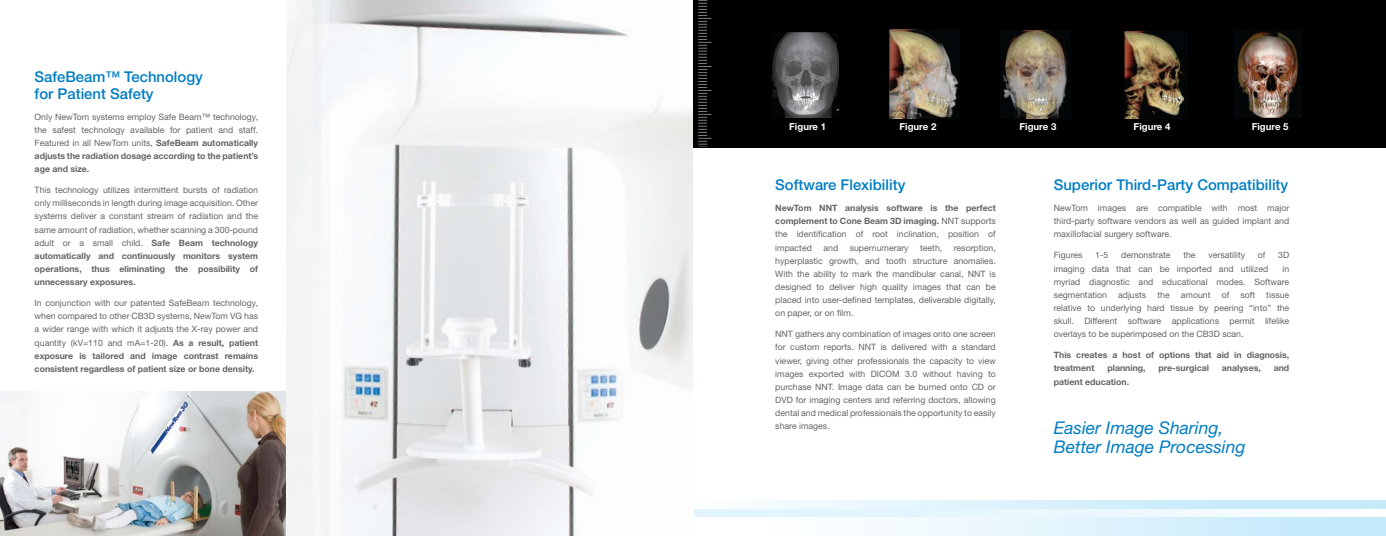
<style>
.page{position:relative;width:1386px;height:536px;background:#fff}
.page>*{position:absolute;margin:0;border:0;box-sizing:border-box;transform-origin:0 0}
.t1{font:italic 17.5px/19.2px "Helvetica Neue";color:#007dc3}
.t2{font:500 14.88px/16.6px "Helvetica Neue";color:#007dc3}
.t3{font:700 9.62px "Helvetica Neue";color:#fff}
.t4{font:8.75px/13.1px "Helvetica Neue";color:#636467;text-align:justify}
.t5{font:700 8.75px/13.1px "Helvetica Neue";color:#636467;text-align:justify}
.s1{font-weight:700}
.s2{font-weight:400}
</style>
<div class="page">
<div style="left:693px;top:0;width:693px;height:147px;background:#000"></div>
<img style="left:329px;top:0;width:364px;height:536px">
<img style="left:0;top:391px;width:285px;height:145px">
<div style="left:286px;top:0;width:43px;height:536px;background:#f5f6f6"></div>
<div style="left:694px;top:500px;width:692px;height:36px;background:linear-gradient(to right,#f9fdff,#bde6fa)"></div>
<div style="left:694px;top:509px;width:692px;height:27px;background:linear-gradient(to right,#dcf2fd,#fafdff)"></div>
<div style="left:694px;top:517px;width:692px;height:19px;background:linear-gradient(to right,#fff,#c2e8fb)"></div>
<img style="left:772px;top:32px;width:68px;height:85px">
<img style="left:890px;top:29px;width:69px;height:90px">
<img style="left:1000px;top:30px;width:70px;height:88px">
<img style="left:1125px;top:32px;width:61px;height:86px">
<img style="left:1234px;top:30px;width:68px;height:88px">
<svg style="left:698px;top:0;width:14px;height:148px"></svg>
<h2 class="t2" style="left:35px;top:68px;width:170px">SafeBeam™ Technology for Patient Safety</h2>
<p class="t4" style="left:35px;top:110px;width:225px">Only NewTom systems employ Safe Beam™ technology, the safest technology available for patient and staff.<br>Featured in all NewTom units, <span class="s1">SafeBeam automatically adjusts the radiation dosage according to the patient’s age and size.</span></p>
<p class="t4" style="left:35px;top:183px;width:225px">This technology utilizes intermittent bursts of radiation only milliseconds in length during image acquisition. Other systems deliver a constant stream of radiation and the same amount of radiation, whether scanning a 300-pound adult or a small child. <span class="s1">Safe Beam technology automatically and continuously monitors system operations, thus eliminating the possibility of unnecessary exposures.</span></p>
<p class="t4" style="left:35px;top:296px;width:225px">In conjunction with our patented SafeBeam technology, when compared to other CB3D systems, NewTom VG has a wider range with which it adjusts the X-ray power and quantity (kV=110 and mA=1-20). <span class="s1">As a result, patient exposure is tailored and image contrast remains consistent regardless of patient size or bone density.</span></p>
<p class="t3" style="left:789px;top:120px;width:38px">Figure 1</p>
<p class="t3" style="left:899px;top:120px;width:38px">Figure 2</p>
<p class="t3" style="left:1020px;top:120px;width:38px">Figure 3</p>
<p class="t3" style="left:1134px;top:120px;width:38px">Figure 4</p>
<p class="t3" style="left:1252px;top:120px;width:38px">Figure 5</p>
<h2 class="t2" style="left:775px;top:176px;width:132px">Software Flexibility</h2>
<p class="t5" style="left:775px;top:201px;width:222px">NewTom NNT analysis software is the perfect complement to Cone Beam 3D imaging. <span class="s2">NNT supports the identification of root inclination, position of impacted</span></p>
<p class="t4" style="left:775px;top:241px;width:222px;text-indent:179px">resorption, hyperplastic growth, and tooth structure anomalies.<br>With the ability to mark the mandibular canal, NNT is designed to deliver high quality images that can be placed into user-defined templates, deliverable digitally, on paper, or on film.</p>
<p class="t4" style="left:775px;top:327px;width:222px">NNT gathers any combination of images onto one screen for custom reports. NNT is delivered with a standard viewer, giving other professionals the capacity to view images exported with DICOM 3.0 without having to purchase NNT. Image data can be burned onto CD or DVD for imaging centers and referring doctors, allowing dental and medical professionals the opportunity to easily share images.</p>
<p class="t4" style="left:823px;top:241px;width:16px">and</p>
<p class="t4" style="left:850px;top:241px;width:60px">supernumerary</p>
<p class="t4" style="left:920px;top:241px;width:24px">teeth,</p>
<h2 class="t2" style="left:1054px;top:176px;width:236px">Superior Third-Party Compatibility</h2>
<p class="t4" style="left:1054px;top:201px;width:237px">NewTom images are compatible with most major third-party software vendors as well as guided implant and maxillofacial surgery software.</p>
<p class="t4" style="left:1054px;top:248px;width:30px">Figures</p>
<p class="t4" style="left:1095px;top:248px;width:15px">1-5</p>
<p class="t4" style="left:1121px;top:248px;width:51px">demonstrate</p>
<p class="t4" style="left:1183px;top:248px;width:14px">the</p>
<p class="t4" style="left:1208px;top:248px;width:38px">versatility</p>
<p class="t4" style="left:1258px;top:248px;width:9px">of</p>
<p class="t4" style="left:1278px;top:248px;width:13px">3D</p>
<p class="t4" style="left:1054px;top:262px;width:216px">imaging data that can be imported and utilized</p>
<p class="t4" style="left:1054px;top:262px;width:237px;text-indent:229px">in myriad diagnostic and educational modes. Software segmentation</p>
<p class="t4" style="left:1118px;top:288px;width:30px">adjusts</p>
<p class="t4" style="left:1157px;top:288px;width:14px">the</p>
<p class="t4" style="left:1181px;top:288px;width:31px">amount</p>
<p class="t4" style="left:1222px;top:288px;width:9px">of</p>
<p class="t4" style="left:1240px;top:288px;width:16px">soft</p>
<p class="t4" style="left:1054px;top:288px;width:237px;text-indent:213px">tissue relative to underlying hard tissue by peering “into” the skull. Different software applications permit lifelike overlays to be superimposed on the CB3D scan.</p>
<p class="t5" style="left:1054px;top:348px;width:237px">This creates a host of options that aid in diagnosis, treatment</p>
<p class="t5" style="left:1107px;top:361px;width:40px">planning,</p>
<p class="t5" style="left:1159px;top:361px;width:52px">pre-surgical</p>
<p class="t5" style="left:1222px;top:361px;width:40px">analyses,</p>
<p class="t5" style="left:1274px;top:361px;width:17px">and</p>
<p class="t5" style="left:1054px;top:374px;width:77px">patient education.</p>
<h1 class="t1" style="left:1054px;top:417px;width:193px">Easier Image Sharing,<br>Better Image Processing</h1>
</div>
